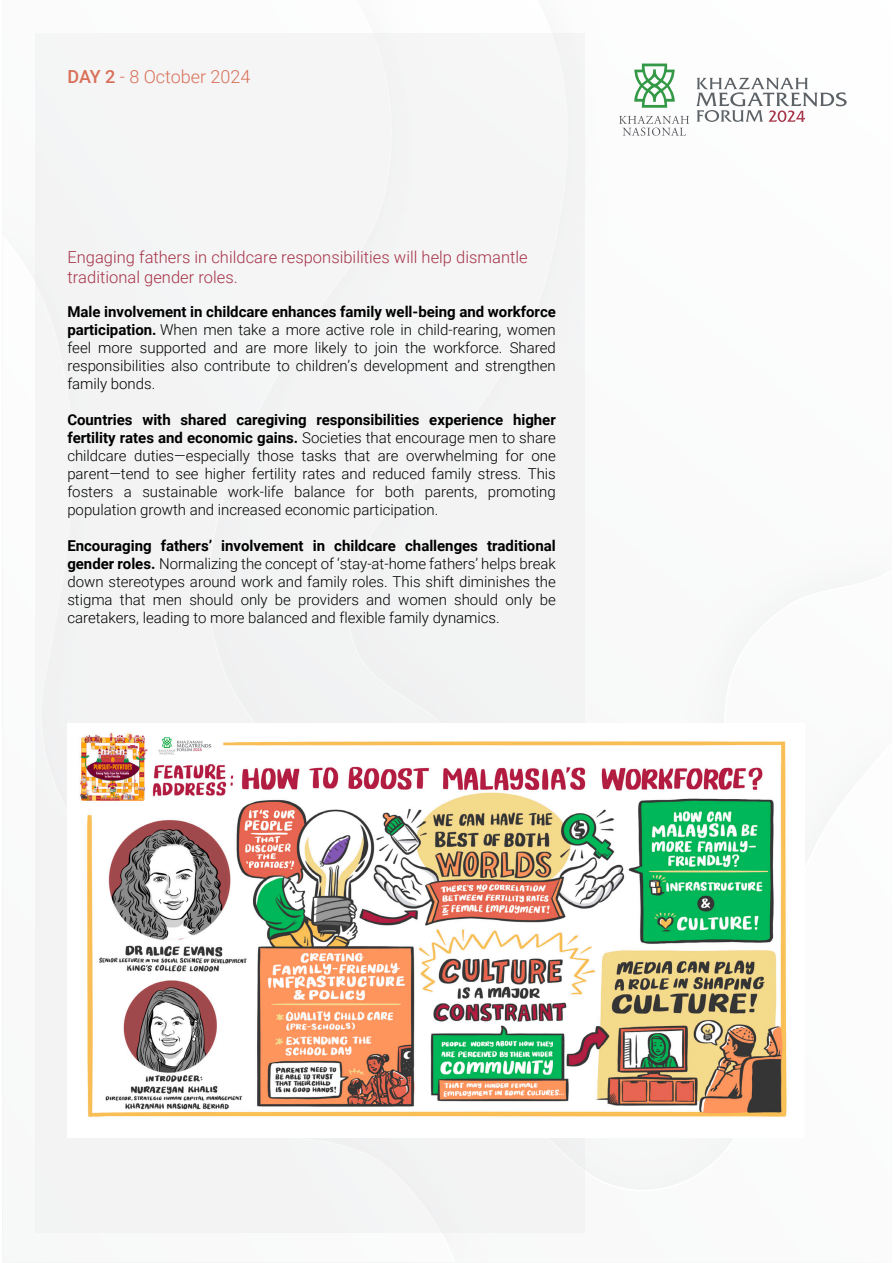
<style>
.page{position:relative;width:893px;height:1263px;background:#fff}
.page>*{position:absolute;margin:0;border:0;box-sizing:border-box;transform-origin:0 0}
.t1{font:300 18px "Roboto";color:#d97059}
.t2{font:300 16.5px/19.8px "Roboto";color:#a63247}
.t3{font:300 15px/18px "Roboto";color:#000;text-align:justify}
.s1{font-weight:500}
.s2{font-weight:700}
</style>
<div class="page">
<svg style="left:696px;top:78px;width:151px;height:44px"></svg>
<svg style="left:634px;top:64px;width:41px;height:44px"></svg>
<svg style="left:619px;top:116px;width:70px;height:20px"></svg>
<div style="left:35px;top:34px;width:550px;height:1199px;background:#f1f1f2"></div>
<img style="left:67px;top:723px;width:720px;height:415px">
<p class="t1" style="left:67px;top:64px;width:185px"><span class="s1">DAY 2</span> - 8 October 2024</p>
<p class="t2" style="left:67px;top:246px;width:462px">Engaging fathers in childcare responsibilities will help dismantle traditional gender roles.</p>
<p class="t3" style="left:67px;top:302px;width:490px"><span class="s2">Male involvement in childcare enhances family well-being and workforce participation.</span> When men take a more active role in child-rearing, women feel more supported and are more likely to join the workforce. Shared responsibilities also contribute to children’s development and strengthen family bonds.</p>
<p class="t3" style="left:67px;top:410px;width:490px"><span class="s2">Countries with shared caregiving responsibilities experience higher fertility rates and economic gains.</span> Societies that encourage men to share childcare duties—especially those tasks that are overwhelming for one parent—tend to see higher fertility rates and reduced family stress. This fosters a sustainable work-life balance for both parents, promoting population growth and increased economic participation.</p>
<p class="t3" style="left:67px;top:536px;width:490px"><span class="s2">Encouraging fathers’ involvement in childcare challenges traditional gender roles.</span> Normalizing the concept of ‘stay-at-home fathers’ helps break down stereotypes around work and family roles. This shift diminishes the stigma that men should only be providers and women should only be caretakers, leading to more balanced and flexible family dynamics.</p>
</div>
